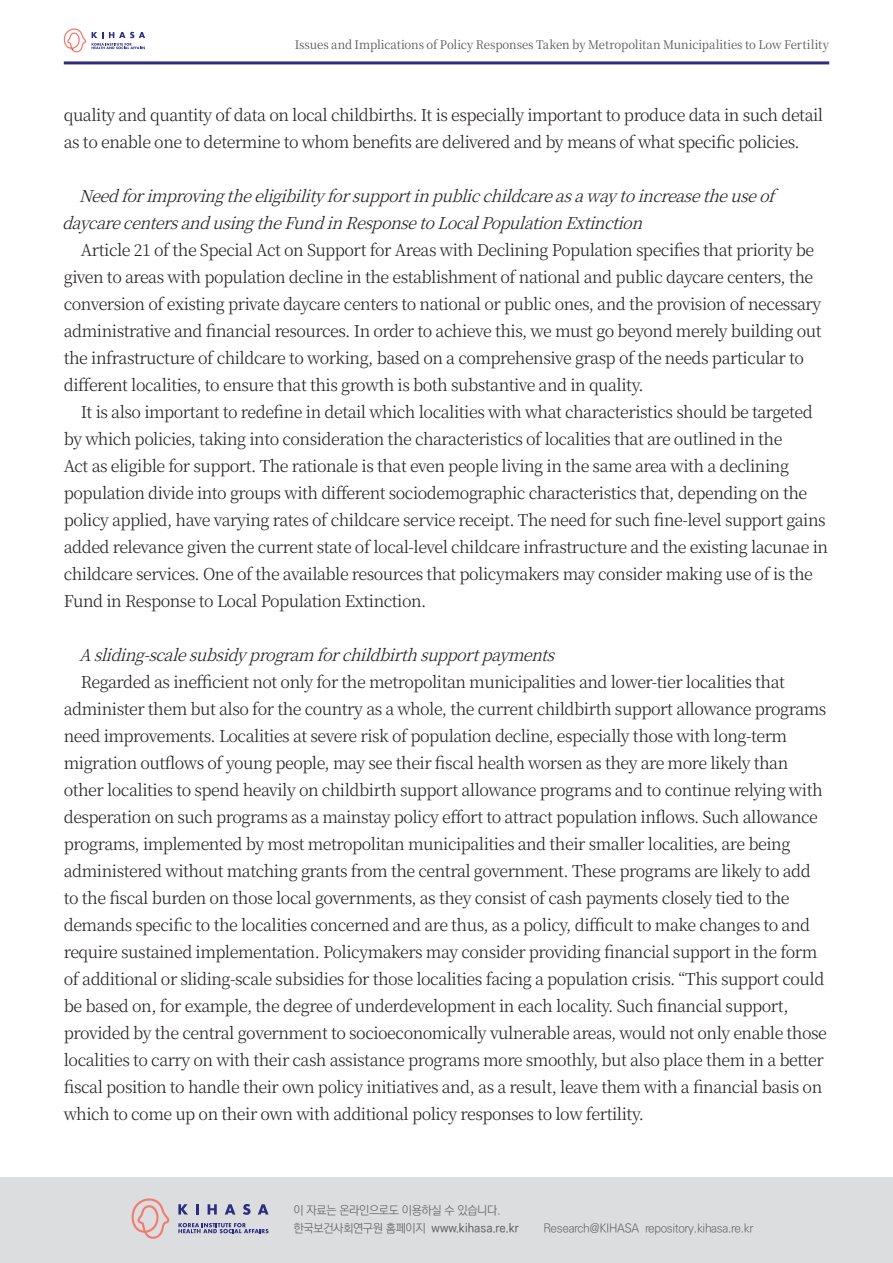
<style>
.page{position:relative;width:893px;height:1263px;background:#fff}
.page>*{position:absolute;margin:0;border:0;box-sizing:border-box;transform-origin:0 0}
.t1{font:300 16.5px/27px "Noto Serif CJ Kkr";letter-spacing:-.03em;color:#231f20}
.t2{font:italic 300 16.5px/27px "Noto Serif CJ Kkr";color:#231f20}
.t3{font:12px "Noto Serif CJ Kkr";letter-spacing:-.005em;color:#57585a;scale:.95 1}
.t4{font:300 12px "Ko Pub Dotum";letter-spacing:-.03em;color:#636366}
.t5{font:12px "SD Gt Neo Cond e Md";color:#636366}
.s1{font-family:"Ko Pub Dotum";font-weight:300}
</style>
<div class="page">
<hr style="left:64px;top:61px;width:765px;height:3px;background:#2e2c81">
<svg style="left:92px;top:32px;width:53px;height:17px"></svg>
<svg style="left:63px;top:28px;width:23px;height:24px"></svg>
<div style="left:0;top:1178px;width:893px;height:85px;background:#dcdddf"></div>
<svg style="left:178px;top:1204px;width:10px;height:10px"></svg>
<svg style="left:196px;top:1204px;width:3px;height:10px"></svg>
<svg style="left:208px;top:1204px;width:9px;height:10px"></svg>
<svg style="left:225px;top:1204px;width:10px;height:10px"></svg>
<svg style="left:243px;top:1204px;width:8px;height:11px"></svg>
<svg style="left:258px;top:1204px;width:11px;height:10px"></svg>
<svg style="left:178px;top:1223px;width:91px;height:10px"></svg>
<svg style="left:131px;top:1198px;width:39px;height:41px"></svg>
<p class="t3" style="left:295px;top:37px;width:564px">Issues and Implications of Policy Responses Taken by Metropolitan Municipalities to Low Fertility</p>
<p class="t1" style="left:64px;top:102px;width:761px">quality and quantity of data on local childbirths. It is especially important to produce data in such detail as to enable one to determine to whom benefits are delivered and by means of what specific policies.</p>
<p class="t2" style="left:62px;top:183px;width:726px;text-indent:17px">Needforimprovingtheeligibilityforsupportinpublicchildcareasawaytoincreasetheuseof daycarecentersandusingtheFundinResponsetoLocalPopulationExtinction</p>
<p class="t1" style="left:64px;top:237px;width:759px;text-indent:17px">Article 21 of the Special Act on Support for Areas with Declining Population specifies that priority be given to areas with population decline in the establishment of national and public daycare centers, the conversion of existing private daycare centers to national or public ones, and the provision of necessary administrative and financial resources. In order to achieve this, we must go beyond merely building out the infrastructure of childcare to working, based on a comprehensive grasp of the needs particular to different localities, to ensure that this growth is both substantive and in quality.</p>
<p class="t1" style="left:64px;top:399px;width:766px;text-indent:17px">It is also important to redefine in detail which localities with what characteristics should be targeted by which policies, taking into consideration the characteristics of localities that are outlined in the<br>Act as eligible for support. The rationale is that even people living in the same area with a declining population divide into groups with different sociodemographic characteristics that, depending on the policy applied, have varying rates of childcare service receipt. The need for such fine-level support gains added relevance given the current state of local-level childcare infrastructure and the existing lacunae in childcare services. One of the available resources that policymakers may consider making use of is the Fund in Response to Local Population Extinction.</p>
<p class="t2" style="left:79px;top:642px;width:489px">Asliding-scalesubsidyprogramforchildbirthsupportpayments</p>
<p class="t1" style="left:64px;top:669px;width:765px;text-indent:17px">Regarded as inefficient not only for the metropolitan municipalities and lower-tier localities that administer them but also for the country as a whole, the current childbirth support allowance programs need improvements. Localities at severe risk of population decline, especially those with long-term migration outflows of young people, may see their fiscal health worsen as they are more likely than other localities to spend heavily on childbirth support allowance programs and to continue relying with desperation on such programs as a mainstay policy effort to attract population inflows. Such allowance programs, implemented by most metropolitan municipalities and their smaller localities, are being administered without matching grants from the central government. These programs are likely to add to the fiscal burden on those local governments, as they consist of cash payments closely tied to the demands specific to the localities concerned and are thus, as a policy, difficult to make changes to and require sustained implementation. Policymakers may consider providing financial support in the form of additional or sliding-scale subsidies for those localities facing a population crisis. “This support could be based on, for example, the degree of underdevelopment in each locality. Such financial support, provided by the central government to socioeconomically vulnerable areas, would not only enable those localities to carry on with their cash assistance programs more smoothly, but also place them in a better fiscal position to handle their own policy initiatives and, as a result, leave them with a financial basis on which to come up on their own with additional policy responses to low fertility.</p>
<p class="t4" style="left:294px;top:1204px;width:208px">이 자료는 온라인으로도 이용하실 수 있습니다.</p>
<p class="t5" style="left:294px;top:1222px;width:227px"><span class="s1">한국보건사회연구원 홈페이지</span> www.kihasa.re.kr</p>
<p class="t4" style="left:543px;top:1222px;width:212px">Research@KIHASA repository.kihasa.re.kr</p>
</div>
